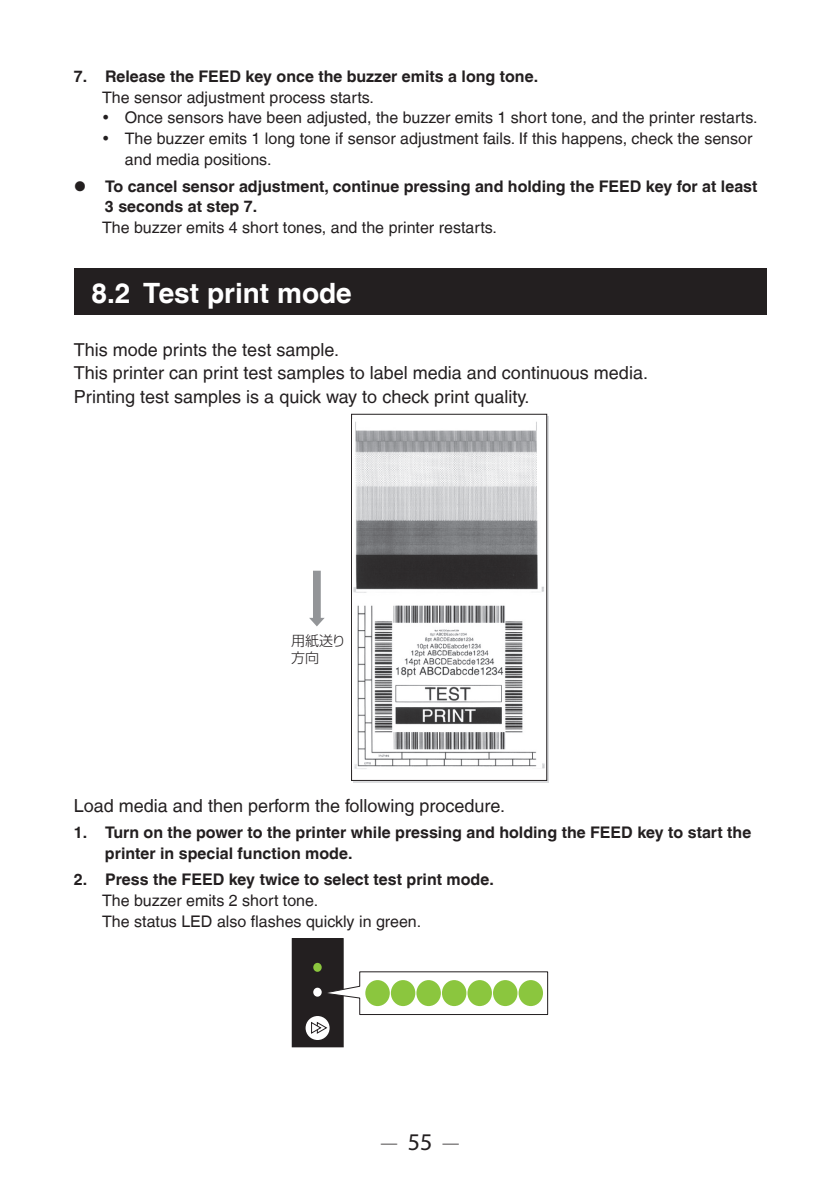
<style>
.page{position:relative;width:840px;height:1191px;background:#fff}
.page>*{position:absolute;margin:0;border:0;box-sizing:border-box;transform-origin:0 0}
.titleSecb-En{font:700 28px "Helvetica LT";color:#fff}
.page{font:24px "Myriad Pro";color:#231f20}
.text-En{font:18px "Helvetica LT";color:#231f20}
.textObjoprt-En{font:700 16px/20.8px "Helvetica LT";color:#231f20}
.textPlIndent2-En{font:16px/20.8px "Helvetica LT";color:#231f20}
.textOperate-En{font:16px/20.8px "Helvetica LT";color:#231f20}
.t1{font:16px "Times New Roman";color:#231f20}
.t2{font:14px/16.8px "Shin Go Pro Light 90 msp RKSJ H";color:#231f20}
</style>
<div class="page">
<div style="left:74px;top:268px;width:692px;height:46px;background:#231f20"></div>
<div style="left:351px;top:414px;width:196px;height:367px;border:1px solid #231f20"></div>
<svg style="left:309px;top:570px;width:15px;height:56px"></svg>
<img style="left:352px;top:419px;width:193px;height:351px">
<div style="left:292px;top:938px;width:51px;height:108px;background:#231f20"></div>
<div style="left:313px;top:962px;width:8px;height:9px;background:#8bc63e;border-radius:50%"></div>
<div style="left:313px;top:987px;width:8px;height:9px;background:#fff;border-radius:50%"></div>
<div style="left:305px;top:1016px;width:24px;height:24px;background:#fff;border-radius:50%"></div>
<svg style="left:317px;top:970px;width:231px;height:45px"></svg>
<div style="left:467px;top:980px;width:24px;height:26px;background:#8bc63e;border-radius:50%"></div>
<div style="left:441px;top:980px;width:25px;height:26px;background:#8bc63e;border-radius:50%"></div>
<div style="left:492px;top:980px;width:25px;height:26px;background:#8bc63e;border-radius:50%"></div>
<div style="left:518px;top:980px;width:24px;height:26px;background:#8bc63e;border-radius:50%"></div>
<div style="left:416px;top:980px;width:24px;height:26px;background:#8bc63e;border-radius:50%"></div>
<div style="left:390px;top:980px;width:25px;height:26px;background:#8bc63e;border-radius:50%"></div>
<div style="left:365px;top:980px;width:24px;height:26px;background:#8bc63e;border-radius:50%"></div>
<svg style="left:311px;top:1022px;width:16px;height:12px"></svg>
<p class="textObjoprt-En" style="left:74px;top:66px;width:466px">7. Release the FEED key once the buzzer emits a long tone.</p>
<p class="textOperate-En" style="left:102px;top:87px;width:273px">The sensor adjustment process starts.</p>
<p class="textPlIndent2-En" style="left:102px;top:107px;width:656px">• Once sensors have been adjusted, the buzzer emits 1 short tone, and the printer restarts.</p>
<p class="textPlIndent2-En" style="left:125px;top:128px;width:628px;text-indent:-23px">• The buzzer emits 1 long tone if sensor adjustment fails. If this happens, check the sensor and media positions.</p>
<p class="textObjoprt-En" style="left:105px;top:175px;width:653px">To cancel sensor adjustment, continue pressing and holding the FEED key for at least<br>3 seconds at step 7.</p>
<p class="textOperate-En" style="left:102px;top:217px;width:396px">The buzzer emits 4 short tones, and the printer restarts.</p>
<p class="titleSecb-En" style="left:91px;top:276px;width:262px">8.2 Test print mode</p>
<p class="text-En" style="left:74px;top:339px;width:267px">This mode prints the test sample.</p>
<p class="text-En" style="left:74px;top:362px;width:575px">This printer can print test samples to label media and continuous media.</p>
<p class="text-En" style="left:74px;top:386px;width:457px">Printing test samples is a quick way to check print quality.</p>
<p class="t2" style="left:291px;top:631px;width:56px">用紙送り方向</p>
<p class="text-En" style="left:74px;top:795px;width:433px">Load media and then perform the following procedure.</p>
<p class="textObjoprt-En" style="left:105px;top:822px;width:647px;text-indent:-31px">1. Turn on the power to the printer while pressing and holding the FEED key to start the printer in special function mode.</p>
<p class="textObjoprt-En" style="left:74px;top:869px;width:421px">2. Press the FEED key twice to select test print mode.</p>
<p class="textOperate-En" style="left:102px;top:890px;width:320px">The buzzer emits 2 short tone.<br>The status LED also flashes quickly in green.</p>
<p class="t1" style="left:381px;top:1131px;width:17px">—</p>
<p class="page" style="left:407px;top:1127px;width:26px">55</p>
<p class="t1" style="left:442px;top:1131px;width:17px">—</p>
</div>
